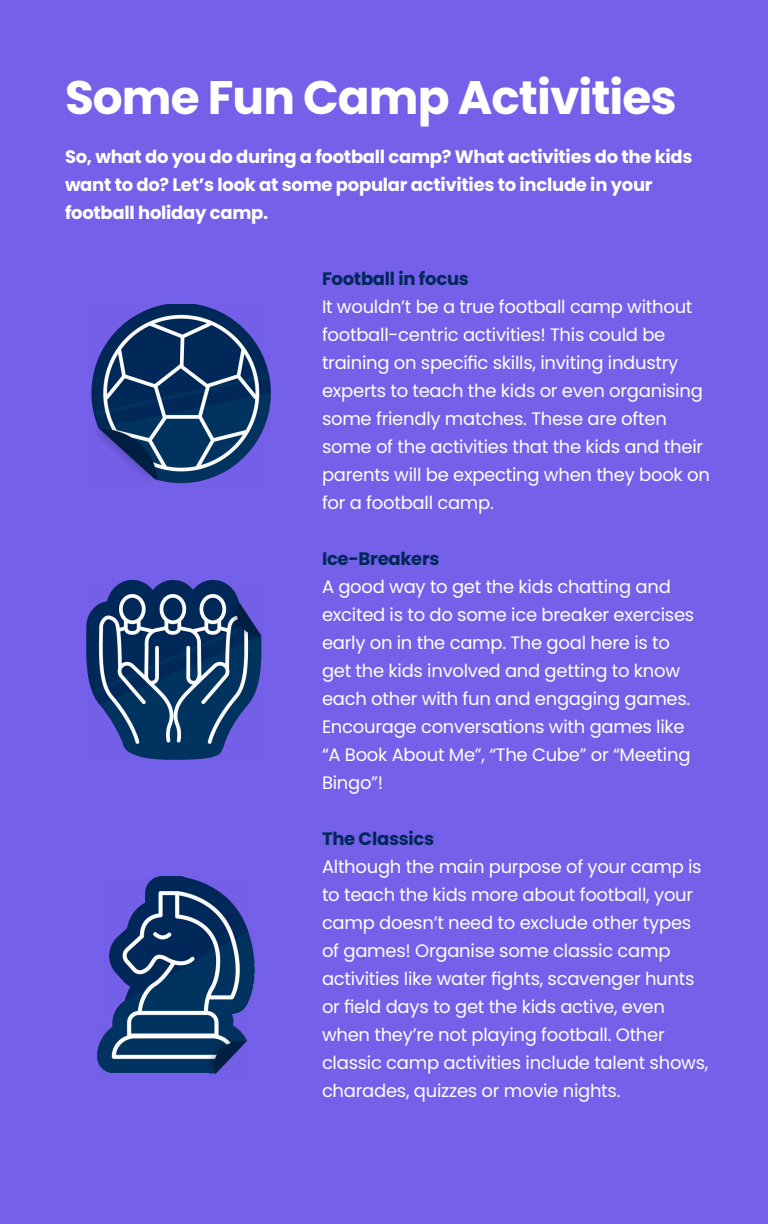
<style>
.page{position:relative;width:768px;height:1224px;background:#7560ea}
.page>*{position:absolute;margin:0;border:0;box-sizing:border-box;transform-origin:0 0}
.t1{font:700 47px "Poppins";letter-spacing:-.02em;color:#fff}
.t2{font:18px/28px "Poppins";letter-spacing:-.015em;color:#fff}
.t3{font:700 18px/28px "Poppins";letter-spacing:-.015em;color:#fff}
.t4{font:700 18px "Poppins";letter-spacing:-.015em;color:#002858}
</style>
<div class="page">
<img style="left:91px;top:304px;width:180px;height:180px">
<img style="left:86px;top:581px;width:176px;height:179px">
<img style="left:98px;top:876px;width:156px;height:199px">
<h1 class="t1" style="left:65px;top:71px;width:613px">Some Fun Camp Activities</h1>
<p class="t3" style="left:65px;top:143px;width:629px">So, what do you do during a football camp? What activities do the kids want to do? Let’s look at some popular activities to include in your football holiday camp.</p>
<p class="t4" style="left:322px;top:268px;width:148px">Football in focus</p>
<p class="t2" style="left:322px;top:293px;width:389px">It wouldn’t be a true football camp without football-centric activities! This could be training on specific skills, inviting industry experts to teach the kids or even organising some friendly matches. These are often some of the activities that the kids and their parents will be expecting when they book on for a football camp.</p>
<p class="t4" style="left:322px;top:548px;width:119px">Ice-Breakers</p>
<p class="t2" style="left:322px;top:573px;width:374px">A good way to get the kids chatting and excited is to do some ice breaker exercises early on in the camp. The goal here is to get the kids involved and getting to know each other with fun and engaging games.<br>Encourage conversations with games like “A Book About Me”, “The Cube” or “Meeting Bingo”!</p>
<p class="t4" style="left:322px;top:828px;width:114px">The Classics</p>
<p class="t2" style="left:322px;top:853px;width:388px">Although the main purpose of your camp is to teach the kids more about football, your camp doesn’t need to exclude other types of games! Organise some classic camp activities like water fights, scavenger hunts or field days to get the kids active, even when they’re not playing football. Other classic camp activities include talent shows, charades, quizzes or movie nights.</p>
</div>
